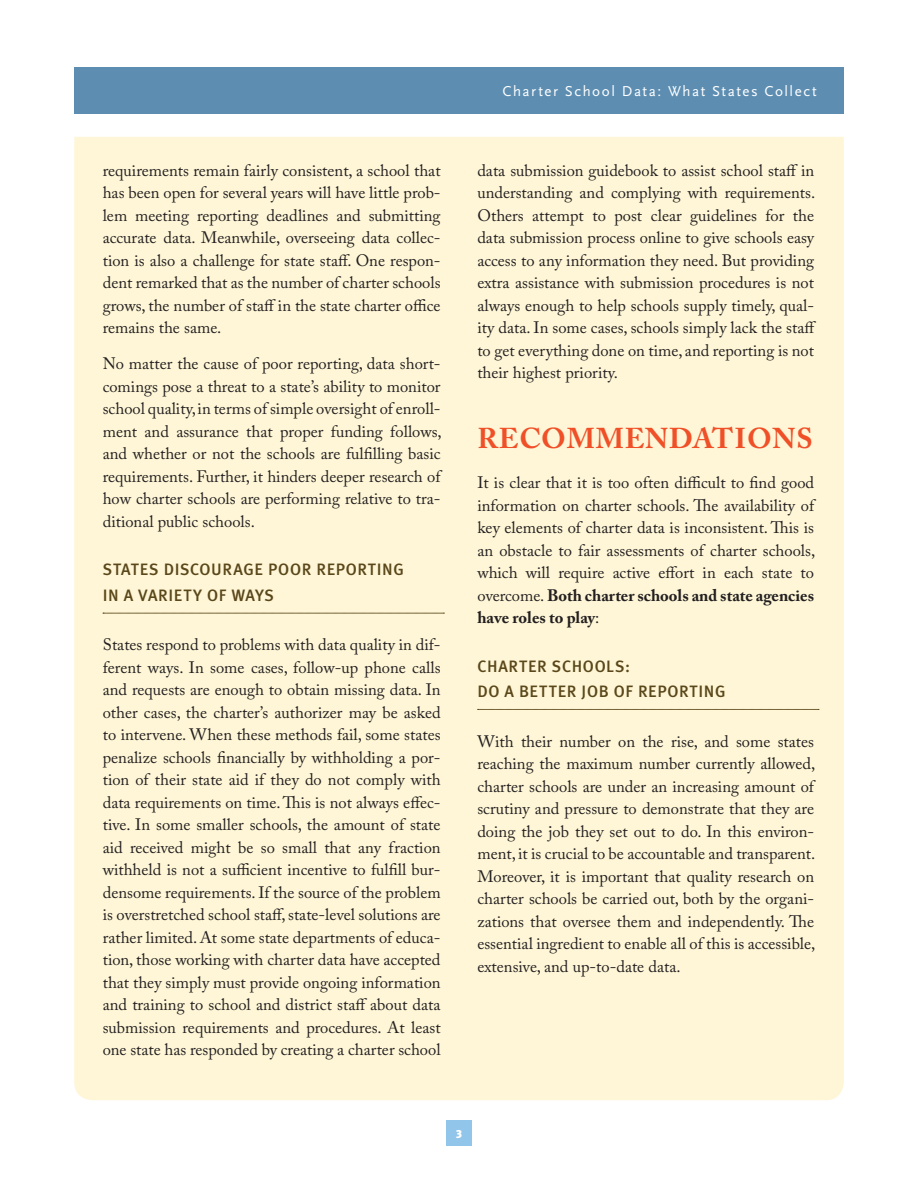
<style>
.page{position:relative;width:918px;height:1188px;background:#fff}
.page>*{position:absolute;margin:0;border:0;box-sizing:border-box;transform-origin:0 0}
.t1{font:700 28.5px "Adobe Caslon Pro";letter-spacing:.03em;color:#f05028}
.t2{font:16.5px/22.5px "Adobe Caslon Pro";color:#231f20;text-align:justify}
.t3{font:500 16.5px/25.5px "Meta Plus";letter-spacing:.035em;color:#5a471a}
.t4{font:15px "Scala Sans";letter-spacing:.105em;color:#fff}
.s1{font-weight:700}
</style>
<div class="page">
<div style="left:74px;top:68px;width:770px;height:46px;background:#5d8eb2"></div>
<div style="left:446px;top:1120px;width:26px;height:26px;background:#92c5ea"></div>
<div style="left:74px;top:137px;width:770px;height:963px;background:#fef6d6"></div>
<svg style="left:103px;top:613px;width:341px;height:1px"></svg>
<svg style="left:478px;top:709px;width:341px;height:1px"></svg>
<p class="t2" style="left:103px;top:159px;width:339px">requirements remain fairly consistent, a school that has been open for several years will have little prob&shy;lem meeting reporting deadlines and submitting accurate data. Meanwhile, overseeing data collec&shy;tion is also a challenge for state staff. One respon&shy;dent remarked that as the number of charter schools grows, the number of staff in the state charter office remains the same.</p>
<p class="t2" style="left:103px;top:353px;width:341px">No matter the cause of poor reporting, data short&shy;comings pose a threat to a state’s ability to monitor school quality, in terms of simple oversight of enroll&shy;ment and assurance that proper funding follows, and whether or not the schools are fulfilling basic requirements. Further, it hinders deeper research of how charter schools are performing relative to tra&shy;ditional public schools.</p>
<p class="t3" style="left:103px;top:557px;width:303px">STATES DISCOURAGE POOR REPORTING<br>IN A VARIETY OF WAYS</p>
<p class="t2" style="left:103px;top:633px;width:339px">States respond to problems with data quality in dif&shy;ferent ways. In some cases, follow-up phone calls and requests are enough to obtain missing data. In other cases, the charter’s authorizer may be asked to intervene. When these methods fail, some states penalize schools financially by withholding a por&shy;tion of their state aid if they do not comply with data requirements on time. This is not always effec&shy;tive. In some smaller schools, the amount of state aid received might be so small that any fraction withheld is not a sufficient incentive to fulfill bur&shy;densome requirements. If the source of the problem is overstretched school staff, state-level solutions are rather limited. At some state departments of educa&shy;tion, those working with charter data have accepted that they simply must provide ongoing information and training to school and district staff about data submission requirements and procedures. At least one state has responded by creating a charter school</p>
<p class="t4" style="left:502px;top:83px;width:316px">Charter School Data: What States Collect</p>
<p class="t2" style="left:477px;top:159px;width:340px;text-align:left">data submission guidebook to assist school staff in understanding and complying with requirements.<br>Others attempt to post clear guidelines for the data submission process online to give schools easy access to any information they need. But providing extra assistance with submission procedures is not always enough to help schools supply timely, qual&shy;ity data. In some cases, schools simply lack the staff to get everything done on time, and reporting is not their highest priority.</p>
<h1 class="t1" style="left:477px;top:422px;width:337px">RECOMMENDATIONS</h1>
<p class="t2" style="left:477px;top:471px;width:339px">It is clear that it is too often difficult to find good information on charter schools. The availability of key elements of charter data is inconsistent. This is an obstacle to fair assessments of charter schools, which will require active effort in each state to overcome. <span class="s1">Both charter schools and state agencies have roles to play</span>:</p>
<p class="t3" style="left:477px;top:653px;width:250px">CHARTER SCHOOLS:<br>DO A BETTER JOB OF REPORTING</p>
<p class="t2" style="left:477px;top:730px;width:339px">With their number on the rise, and some states reaching the maximum number currently allowed, charter schools are under an increasing amount of scrutiny and pressure to demonstrate that they are doing the job they set out to do. In this environ&shy;ment, it is crucial to be accountable and transparent.<br>Moreover, it is important that quality research on charter schools be carried out, both by the organi&shy;zations that oversee them and independently. The essential ingredient to enable all of this is accessible, extensive, and up-to-date data.</p>
</div>
